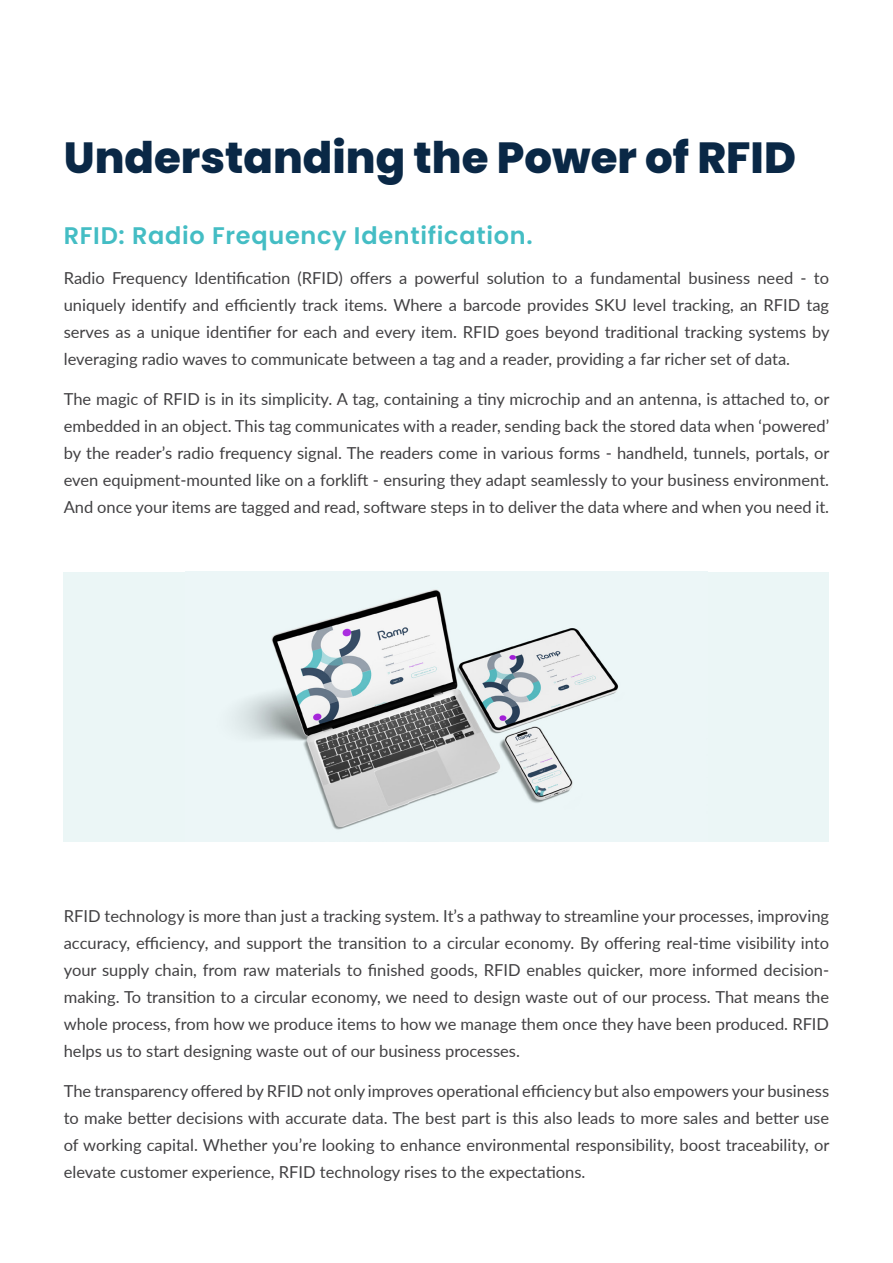
<style>
.page{position:relative;width:893px;height:1263px;background:#fff}
.page>*{position:absolute;margin:0;border:0;box-sizing:border-box;transform-origin:0 0}
.t1{font:800 43.5px "Poppins";color:#0a2846}
.t2{font:600 24px "Poppins";letter-spacing:.03em;color:#44bdc4}
.t3{font:16.5px/27px "Lato";color:#414042;text-align:justify}
</style>
<div class="page">
<div style="left:64px;top:572px;width:765px;height:269px;background:#ebf6f6"></div>
<img style="left:237px;top:589px;width:382px;height:241px">
<h1 class="t1" style="left:64px;top:133px;width:734px">Understanding the Power of RFID</h1>
<h2 class="t2" style="left:64px;top:222px;width:470px">RFID: Radio Frequency Identification.</h2>
<p class="t3" style="left:64px;top:264px;width:767px">Radio Frequency Identification (RFID) offers a powerful solution to a fundamental business need - to uniquely identify and efficiently track items. Where a barcode provides SKU level tracking, an RFID tag serves as a unique identifier for each and every item. RFID goes beyond traditional tracking systems by leveraging radio waves to communicate between a tag and a reader, providing a far richer set of data.</p>
<p class="t3" style="left:64px;top:385px;width:767px">The magic of RFID is in its simplicity. A tag, containing a tiny microchip and an antenna, is attached to, or embedded in an object. This tag communicates with a reader, sending back the stored data when ‘powered’ by the reader’s radio frequency signal. The readers come in various forms - handheld, tunnels, portals, or even equipment-mounted like on a forklift - ensuring they adapt seamlessly to your business environment.<br>And once your items are tagged and read, software steps in to deliver the data where and when you need it.</p>
<p class="t3" style="left:64px;top:902px;width:767px">RFID technology is more than just a tracking system. It’s a pathway to streamline your processes, improving accuracy, efficiency, and support the transition to a circular economy. By offering real-time visibility into your supply chain, from raw materials to finished goods, RFID enables quicker, more informed decision&shy;making. To transition to a circular economy, we need to design waste out of our process. That means the whole process, from how we produce items to how we manage them once they have been produced. RFID helps us to start designing waste out of our business processes.</p>
<p class="t3" style="left:64px;top:1077px;width:767px">The transparency offered by RFID not only improves operational efficiency but also empowers your business to make better decisions with accurate data. The best part is this also leads to more sales and better use of working capital. Whether you’re looking to enhance environmental responsibility, boost traceability, or elevate customer experience, RFID technology rises to the expectations.</p>
</div>
